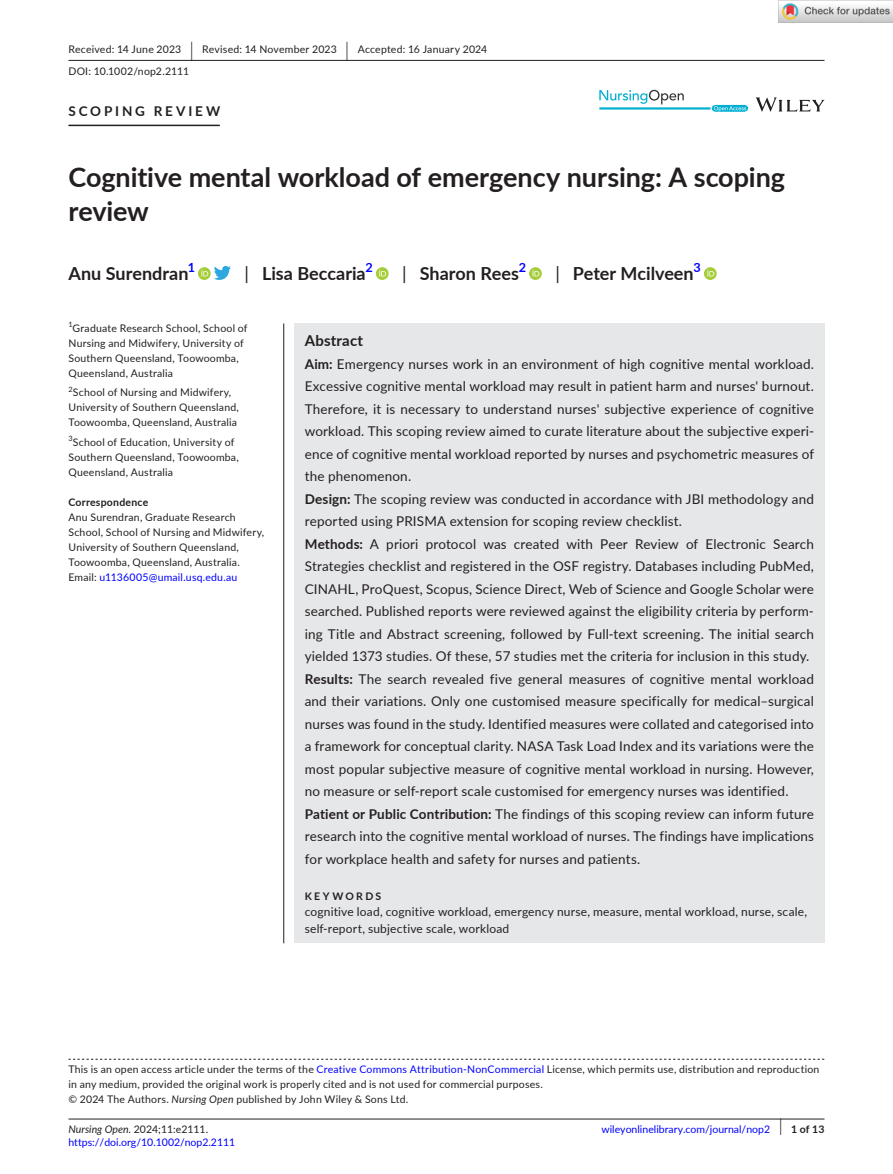
<style>
.page{position:relative;width:893px;height:1174px;background:#fff}
.page>*{position:absolute;margin:0;border:0;box-sizing:border-box;transform-origin:0 0}
.t1{font:700 27px/34.5px "Lato";letter-spacing:-.005em;color:#231f20}
.t2{font:700 18px "Lato";color:#231f20}
.t3{font:700 15px "Lato";letter-spacing:.015em;color:#231f20}
.t4{font:13.5px/22.5px "Lato";letter-spacing:.01em;color:#231f20}
.t5{font:700 13.5px "Lato";letter-spacing:.21em;color:#231f20}
.t6{font:700 12.6px "Lato";color:#00f}
.t7{font:12px/16.5px "Lato";letter-spacing:.015em;color:#231f20}
.t8{font:10.5px/15px "Lato";letter-spacing:.02em;color:#231f20}
.t9{font:10.5px "Lato";color:#00f}
.t10{font:10.5px "Lato";color:#231f20}
.t11{font:700 10.5px "Lato";letter-spacing:.02em;color:#231f20}
.t12{font:700 10.5px "Lato";letter-spacing:.22em;color:#231f20}
.t13{font:7.35px "Lato";color:#231f20}
.s1{font-size:19.65px}
.s2{font-weight:400}
.s3{color:#00f}
.s4{font-weight:700}
.s5{font-style:italic}
.s6{font-weight:400;font-size:17.4px}
</style>
<div class="page">
<hr style="left:68px;top:1118px;width:756px;height:1px;background:#231f20">
<svg style="left:756px;top:97px;width:68px;height:15px"></svg>
<svg style="left:599px;top:90px;width:149px;height:22px"></svg>
<hr style="left:68px;top:60px;width:756px;height:1px;background:#231f20">
<hr style="left:68px;top:125px;width:152px;height:1px;background:#231f20">
<svg style="left:198px;top:267px;width:13px;height:13px"></svg>
<svg style="left:201px;top:269px;width:7px;height:7px"></svg>
<svg style="left:214px;top:266px;width:17px;height:14px"></svg>
<svg style="left:376px;top:267px;width:13px;height:13px"></svg>
<svg style="left:379px;top:269px;width:7px;height:7px"></svg>
<svg style="left:529px;top:267px;width:13px;height:13px"></svg>
<svg style="left:532px;top:269px;width:7px;height:7px"></svg>
<svg style="left:704px;top:267px;width:13px;height:13px"></svg>
<svg style="left:707px;top:269px;width:7px;height:7px"></svg>
<svg style="left:68px;top:1058px;width:756px;height:1px"></svg>
<div style="left:294px;top:323px;width:530px;height:620px;background:#e6e7e9"></div>
<hr style="left:283px;top:323px;width:1px;height:620px;background:#231f20">
<img style="left:779px;top:0;width:114px;height:23px">
<p class="t8" style="left:68px;top:38px;width:420px;line-height:21.8px">Received: 14 June 2023 <span class="s1">|</span> Revised: 14 November 2023 <span class="s1">|</span> Accepted: 16 January 2024<br>DOI: 10.1002/nop2.2111</p>
<p class="t5" style="left:68px;top:101px;width:153px">SCOPING REVIEW</p>
<h1 class="t1" style="left:68px;top:159px;width:718px">Cognitive mental workload of emergency nursing: A scoping review</h1>
<h2 class="t2" style="left:68px;top:260px;width:122px">Anu Surendran</h2>
<p class="t6" style="left:188px;top:258px;width:9px">1</p>
<h2 class="t2" style="left:244px;top:260px;width:123px"><span class="s2">|</span> Lisa Beccaria</h2>
<p class="t6" style="left:366px;top:258px;width:9px">2</p>
<h2 class="t2" style="left:402px;top:260px;width:118px"><span class="s2">|</span> Sharon Rees</h2>
<p class="t6" style="left:519px;top:258px;width:9px">2</p>
<h2 class="t2" style="left:555px;top:260px;width:140px"><span class="s2">|</span> Peter Mcilveen</h2>
<p class="t6" style="left:694px;top:258px;width:9px">3</p>
<p class="t13" style="left:68px;top:319px;width:6px">1</p>
<p class="t8" style="left:68px;top:320px;width:181px;text-indent:4px">Graduate Research School, School of Nursing and Midwifery, University of Southern Queensland, Toowoomba, Queensland, Australia</p>
<p class="t13" style="left:68px;top:384px;width:6px">2</p>
<p class="t8" style="left:68px;top:385px;width:172px;text-align:center">School of Nursing and Midwifery,<br>University of Southern Queensland,<br>Toowoomba, Queensland, Australia</p>
<p class="t8" style="left:68px;top:434px;width:172px"><sup>3</sup>School of Education, University of<br>Southern Queensland, Toowoomba,<br>Queensland, Australia</p>
<p class="t11" style="left:68px;top:494px;width:81px">Correspondence</p>
<p class="t8" style="left:68px;top:509px;width:197px">Anu Surendran, Graduate Research School, School of Nursing and Midwifery, University of Southern Queensland, Toowoomba, Queensland, Australia.<br>Email: <span class="s3">u1136005@umail.usq.edu.au</span></p>
<p class="t3" style="left:305px;top:329px;width:60px">Abstract</p>
<p class="t4" style="left:305px;top:352px;width:511px"><span class="s4">Aim:</span> Emergency nurses work in an environment of high cognitive mental workload.<br>Excessive cognitive mental workload may result in patient harm and nurses' burnout.<br>Therefore, it is necessary to understand nurses' subjective experience of cognitive workload. This scoping review aimed to curate literature about the subjective experi&shy;ence of cognitive mental workload reported by nurses and psychometric measures of the phenomenon.<br><span class="s4">Design:</span> The scoping review was conducted in accordance with JBI methodology and reported using PRISMA extension for scoping review checklist.<br><span class="s4">Methods:</span> A priori protocol was created with Peer Review of Electronic Search Strategies checklist and registered in the OSF registry. Databases including PubMed, CINAHL, ProQuest, Scopus, Science Direct, Web of Science and Google Scholar were searched. Published reports were reviewed against the eligibility criteria by perform&shy;ing Title and Abstract screening, followed by Full-text screening. The initial search yielded 1373 studies. Of these, 57 studies met the criteria for inclusion in this study.<br><span class="s4">Results:</span> The search revealed five general measures of cognitive mental workload and their variations. Only one customised measure specifically for medical–surgical nurses was found in the study. Identified measures were collated and categorised into a framework for conceptual clarity. NASA Task Load Index and its variations were the most popular subjective measure of cognitive mental workload in nursing. However, no measure or self-report scale customised for emergency nurses was identified.<br><span class="s4">Patient or Public Contribution:</span> The findings of this scoping review can inform future research into the cognitive mental workload of nurses. The findings have implications for workplace health and safety for nurses and patients.</p>
<p class="t12" style="left:305px;top:888px;width:78px">KEYWORDS</p>
<p class="t7" style="left:305px;top:903px;width:504px">cognitive load, cognitive workload, emergency nurse, measure, mental workload, nurse, scale, self-report, subjective scale, workload</p>
<p class="t8" style="left:68px;top:1061px;width:752px">This is an open access article under the terms of the <span class="s3">Creative Commons Attribution-NonCommercial</span> License, which permits use, distribution and reproduction in any medium, provided the original work is properly cited and is not used for commercial purposes.<br>© 2024 The Authors. <span class="s5">Nursing Open</span> published by John Wiley &amp; Sons Ltd.</p>
<p class="t10" style="left:68px;top:1121px;width:141px"><span class="s5">Nursing Open.</span> 2024;11:e2111.</p>
<p class="t11" style="left:779px;top:1121px;width:46px"><span class="s6">|</span> 1 of 13</p>
<p class="t9" style="left:68px;top:1135px;width:168px">https://doi.org/10.1002/nop2.2111</p>
<p class="t9" style="left:601px;top:1121px;width:170px">wileyonlinelibrary.com/journal/nop2</p>
</div>
